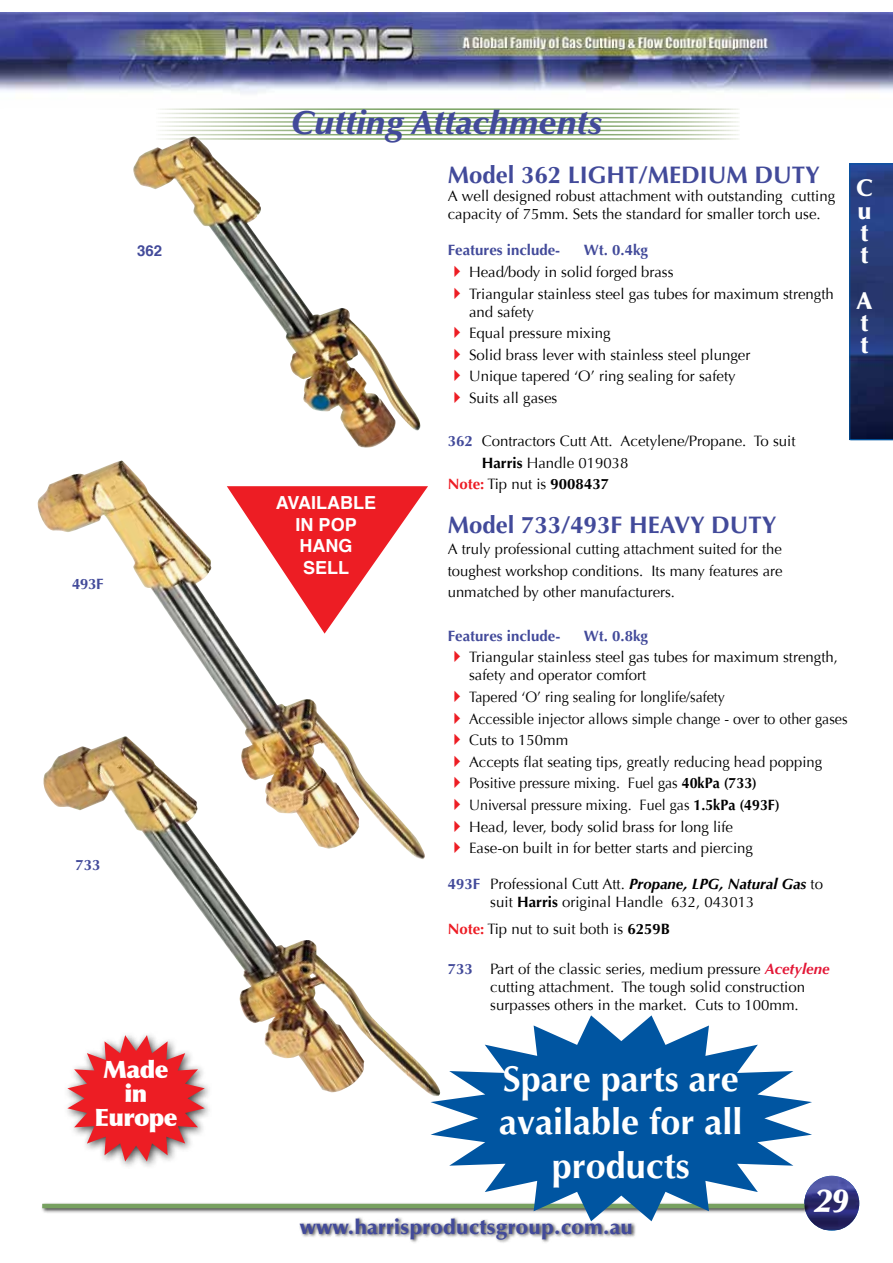
<style>
.page{position:relative;width:893px;height:1263px;background:#fff}
.page>*{position:absolute;margin:0;border:0;box-sizing:border-box;transform-origin:0 0}
.t1{font:700 36px/43.2px "Optima";color:#fff;text-align:center}
.t2{font:italic 900 33px "Optima";color:#424a9a}
.t3{font:italic 900 33px "Optima";color:#fff}
.t4{font:700 24px "Optima";color:#424a9a}
.t5{font:900 24px/24px "Optima";letter-spacing:-.025em;color:#fff;text-align:center}
.t6{font:900 24px/22.5px "Optima";color:#fff}
.t7{font:900 21px "Optima";color:#424a9a}
.t8{font:700 18px/21.6px "Helvetica";color:#fff;text-align:center}
.t9{font:15px/18px "Optima";color:#000}
.t10{font:15px "Optima";color:#000;scale:.95 1}
.t11{font:700 15px "Optima";color:#424a9a}
.t12{font:700 15px "Helvetica";color:#424a9a}
.s1{color:#ed1d24}
.s2{font-weight:700;color:#424a9a}
.s3{font-weight:700}
.s4{font-weight:700;color:#ed1c24}
.s5{font-weight:700;font-style:italic}
.s6{font-weight:700;font-style:italic;color:#e31837}
</style>
<div class="page">
<img style="left:811px;top:1176px;width:48px;height:54px">
<div style="left:298px;top:1216px;width:339px;height:28px;background:#000;opacity:.75"></div>
<div style="left:41px;top:1202px;width:769px;height:12px;background:#000;opacity:.75"></div>
<hr style="left:42px;top:1204px;width:762px;height:4px;background:#77a160">
<img style="left:133px;top:136px;width:288px;height:312px">
<img style="left:163px;top:860px;width:268px;height:235px">
<svg style="left:849px;top:164px;width:44px;height:276px;background:#21346c"></svg>
<img style="left:0;top:13px;width:893px;height:81px">
<img style="left:37px;top:460px;width:388px;height:400px">
<svg style="left:227px;top:486px;width:201px;height:148px"></svg>
<div style="left:61px;top:1029px;width:151px;height:140px;background:#fff"></div>
<svg style="left:67px;top:1035px;width:138px;height:126px"></svg>
<svg style="left:431px;top:1015px;width:381px;height:206px;fill:#0055a1"></svg>
<p class="t12" style="left:137px;top:239px;width:27px">362</p>
<p class="t11" style="left:72px;top:575px;width:33px">493F</p>
<p class="t11" style="left:75px;top:856px;width:27px">733</p>
<h2 class="t2" style="left:290px;top:103px;width:314px">Cutting Attachments</h2>
<p class="t8" style="left:276px;top:492px;width:102px">AVAILABLE<br>IN POP<br>HANG<br>SELL</p>
<h3 class="t4" style="left:448px;top:161px;width:374px">Model 362 LIGHT/MEDIUM DUTY</h3>
<p class="t9" style="left:448px;top:188px;width:389px">A well designed robust attachment with outstanding cutting capacity of 75mm. Sets the standard for smaller torch use.</p>
<p class="t11" style="left:448px;top:242px;width:114px">Features include-</p>
<p class="t11" style="left:584px;top:242px;width:66px">Wt. 0.4kg</p>
<p class="t9" style="left:448px;top:263px;width:227px"><span class="s1">✔</span> Head/body in solid forged brass</p>
<p class="t9" style="left:469px;top:285px;width:366px;text-indent:-21px"><span class="s1">✔</span> Triangular stainless steel gas tubes for maximum strength and safety</p>
<p class="t9" style="left:448px;top:324px;width:165px"><span class="s1">✔</span> Equal pressure mixing</p>
<p class="t9" style="left:448px;top:346px;width:304px"><span class="s1">✔</span> Solid brass lever with stainless steel plunger</p>
<p class="t9" style="left:448px;top:368px;width:290px"><span class="s1">✔</span> Unique tapered ‘O’ ring sealing for safety</p>
<p class="t9" style="left:448px;top:389px;width:111px"><span class="s1">✔</span> Suits all gases</p>
<p class="t9" style="left:448px;top:432px;width:349px"><span class="s2">362</span> Contractors Cutt Att. Acetylene/Propane. To suit</p>
<p class="t9" style="left:482px;top:454px;width:148px"><span class="s3">Harris</span> Handle 019038</p>
<p class="t9" style="left:448px;top:476px;width:163px"><span class="s4">Note:</span> Tip nut is <span class="s3">9008437</span></p>
<h3 class="t4" style="left:448px;top:511px;width:330px">Model 733/493F HEAVY DUTY</h3>
<p class="t9" style="left:448px;top:539px;width:336px;line-height:21.6px;text-align:justify">A truly professional cutting attachment suited for the toughest workshop conditions. Its many features are unmatched by other manufacturers.</p>
<p class="t11" style="left:448px;top:627px;width:114px">Features include-</p>
<p class="t11" style="left:584px;top:627px;width:66px">Wt. 0.8kg</p>
<p class="t9" style="left:469px;top:648px;width:371px;text-indent:-21px"><span class="s1">✔</span> Triangular stainless steel gas tubes for maximum strength, safety and operator comfort</p>
<p class="t10" style="left:448px;top:688px;width:293px"><span class="s1">✔</span> Tapered ‘O’ ring sealing for longlife/safety</p>
<p class="t10" style="left:448px;top:710px;width:422px"><span class="s1">✔</span> Accessible injector allows simple change - over to other gases</p>
<p class="t9" style="left:448px;top:731px;width:122px"><span class="s1">✔</span> Cuts to 150mm</p>
<p class="t9" style="left:448px;top:753px;width:376px"><span class="s1">✔</span> Accepts flat seating tips, greatly reducing head popping</p>
<p class="t10" style="left:448px;top:774px;width:327px"><span class="s1">✔</span> Positive pressure mixing. Fuel gas <span class="s3">40kPa (733)</span></p>
<p class="t10" style="left:448px;top:796px;width:351px"><span class="s1">✔</span> Universal pressure mixing. Fuel gas <span class="s3">1.5kPa (493F)</span></p>
<p class="t9" style="left:448px;top:818px;width:287px"><span class="s1">✔</span> Head, lever, body solid brass for long life</p>
<p class="t9" style="left:448px;top:839px;width:307px"><span class="s1">✔</span> Ease-on built in for better starts and piercing</p>
<p class="t9" style="left:490px;top:875px;width:334px;text-indent:-43px"><span class="s2">493F</span> Professional Cutt Att. <span class="s5">Propane, LPG, Natural Gas</span> to suit <span class="s3">Harris</span> original Handle 632, 043013</p>
<p class="t9" style="left:448px;top:920px;width:224px"><span class="s4">Note:</span> Tip nut to suit both is <span class="s3">6259B</span></p>
<p class="t9" style="left:490px;top:960px;width:341px;text-indent:-43px"><span class="s2">733</span> Part of the classic series, medium pressure <span class="s6">Acetylene </span>cutting attachment. The tough solid construction surpasses others in the market. Cuts to 100mm.</p>
<h3 class="t6" style="left:856px;top:177px;width:19px">C u t t</h3>
<h3 class="t6" style="left:856px;top:289px;width:18px">A t t</h3>
<h3 class="t5" style="left:94px;top:1058px;width:85px">Made in<br>Europe</h3>
<h1 class="t1" style="left:499px;top:1058px;width:245px">Spare parts are available for all products</h1>
<h3 class="t7" style="left:300px;top:1214px;width:335px">www.harrisproductsgroup.com.au</h3>
<h2 class="t3" style="left:816px;top:1181px;width:34px">29</h2>
</div>
